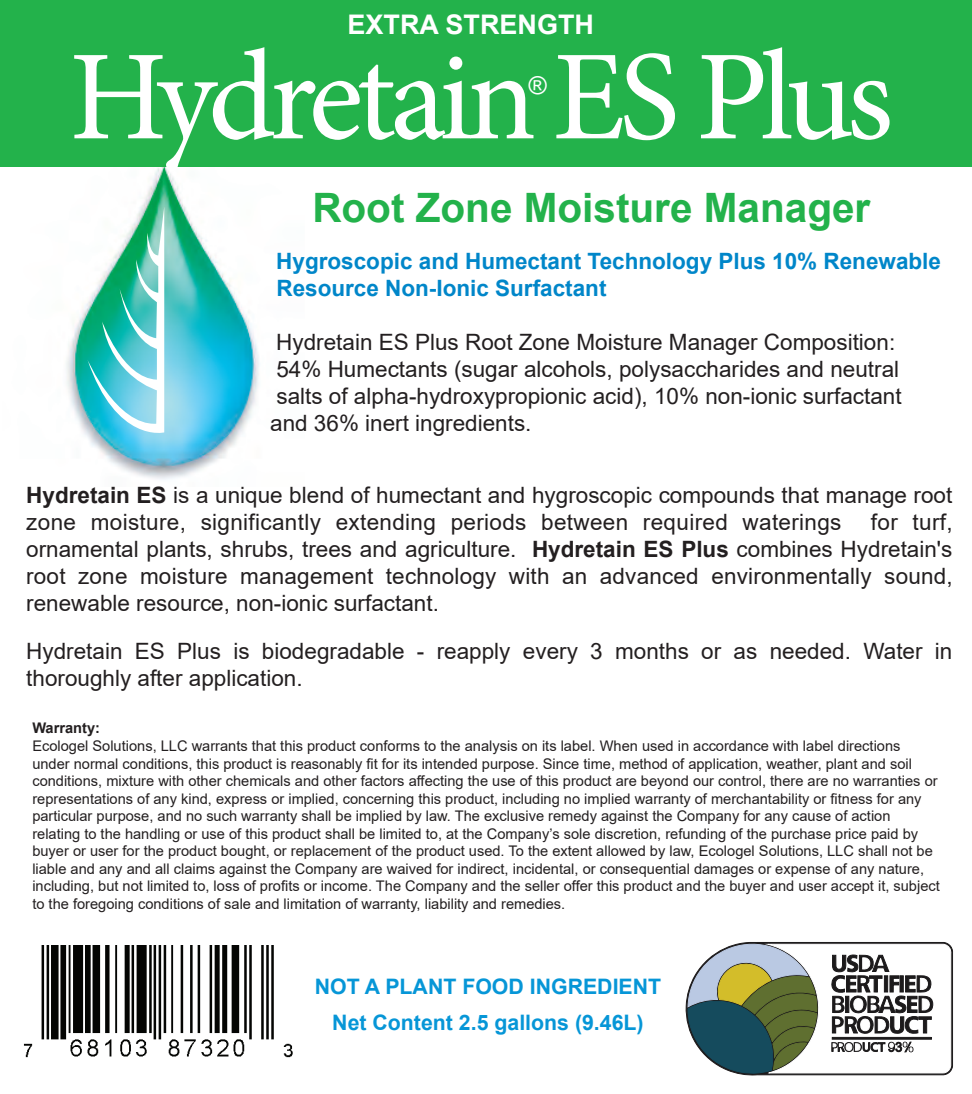
<style>
.page{position:relative;width:972px;height:1094px;background:#fff}
.page>*{position:absolute;margin:0;border:0;box-sizing:border-box;transform-origin:0 0}
.t1{font:128.03px "Minion Pro";letter-spacing:-.055em;color:#fff}
.t2{font:700 40.5px "Arial";color:#23b24b}
.t3{font:700 27px "Arial";color:#fff}
.t4{font:22.5px/27px "Arial";color:#231f20}
.t5{font:700 22.5px/27px "Arial";color:#0086c9}
.t6{font:700 21.38px/36px "Arial";color:#0696d7;text-align:center}
.t7{font:14.62px/17.6px "Arial";color:#231f20}
.t8{font:700 14.62px "Arial";color:#231f20}
.s1{font-weight:700}
</style>
<div class="page">
<img style="left:2px;top:166px;width:331px;height:314px">
<svg style="left:87px;top:207px;width:77px;height:237px"></svg>
<div style="left:0;top:0;width:972px;height:166px;background:#23b24b"></div>
<img style="left:23px;top:945px;width:270px;height:113px">
<svg style="left:686px;top:942px;width:267px;height:133px"></svg>
<h3 class="t3" style="left:348px;top:6px;width:248px">EXTRA STRENGTH</h3>
<h1 class="t1" style="left:69px;top:12px;width:826px">Hydretain ES Plus</h1>
<h2 class="t2" style="left:312px;top:179px;width:560px">Root Zone Moisture Manager</h2>
<h3 class="t5" style="left:276px;top:248px;width:666px">Hygroscopic and Humectant Technology Plus 10% Renewable<br>Resource Non-Ionic Surfactant</h3>
<h3 class="t4" style="left:270px;top:328px;width:633px">Hydretain ES Plus Root Zone Moisture Manager Composition:<br>54% Humectants (sugar alcohols, polysaccharides and neutral salts of alpha-hydroxypropionic acid), 10% non-ionic surfactant and 36% inert ingredients.</h3>
<h3 class="t4" style="left:26px;top:481px;width:928px"><span class="s1">Hydretain ES</span> is a unique blend of humectant and hygroscopic compounds that manage root zone moisture, significantly extending periods between required waterings</h3>
<h3 class="t4" style="left:26px;top:508px;width:928px;text-align:justify;text-indent:845px">for turf, ornamental plants, shrubs, trees and agriculture. <span class="s1">Hydretain ES Plus</span> combines Hydretain's root zone moisture management technology with an advanced environmentally sound, renewable resource, non-ionic surfactant.</h3>
<h3 class="t4" style="left:26px;top:637px;width:928px">Hydretain ES Plus is biodegradable - reapply every 3 months or as needed. Water in thoroughly after application.</h3>
<p class="t8" style="left:32px;top:718px;width:69px">Warranty:</p>
<p class="t7" style="left:32px;top:737px;width:909px">Ecologel Solutions, LLC warrants that this product conforms to the analysis on its label. When used in accordance with label directions under normal conditions, this product is reasonably fit for its intended purpose. Since time, method of application, weather, plant and soil conditions, mixture with other chemicals and other factors affecting the use of this product are beyond our control, there are no warranties or representations of any kind, express or implied, concerning this product, including no implied warranty of merchantability or fitness for any particular purpose, and no such warranty shall be implied by law. The exclusive remedy against the Company for any cause of action relating to the handling or use of this product shall be limited to, at the Company’s sole discretion, refunding of the purchase price paid by buyer or user for the product bought, or replacement of the product used. To the extent allowed by law, Ecologel Solutions, LLC shall not be liable and any and all claims against the Company are waived for indirect, incidental, or consequential damages or expense of any nature, including, but not limited to, loss of profits or income. The Company and the seller offer this product and the buyer and user accept it, subject to the foregoing conditions of sale and limitation of warranty, liability and remedies.</p>
<h3 class="t6" style="left:315px;top:968px;width:348px">NOT A PLANT FOOD INGREDIENT<br>Net Content 2.5 gallons (9.46L)</h3>
</div>
